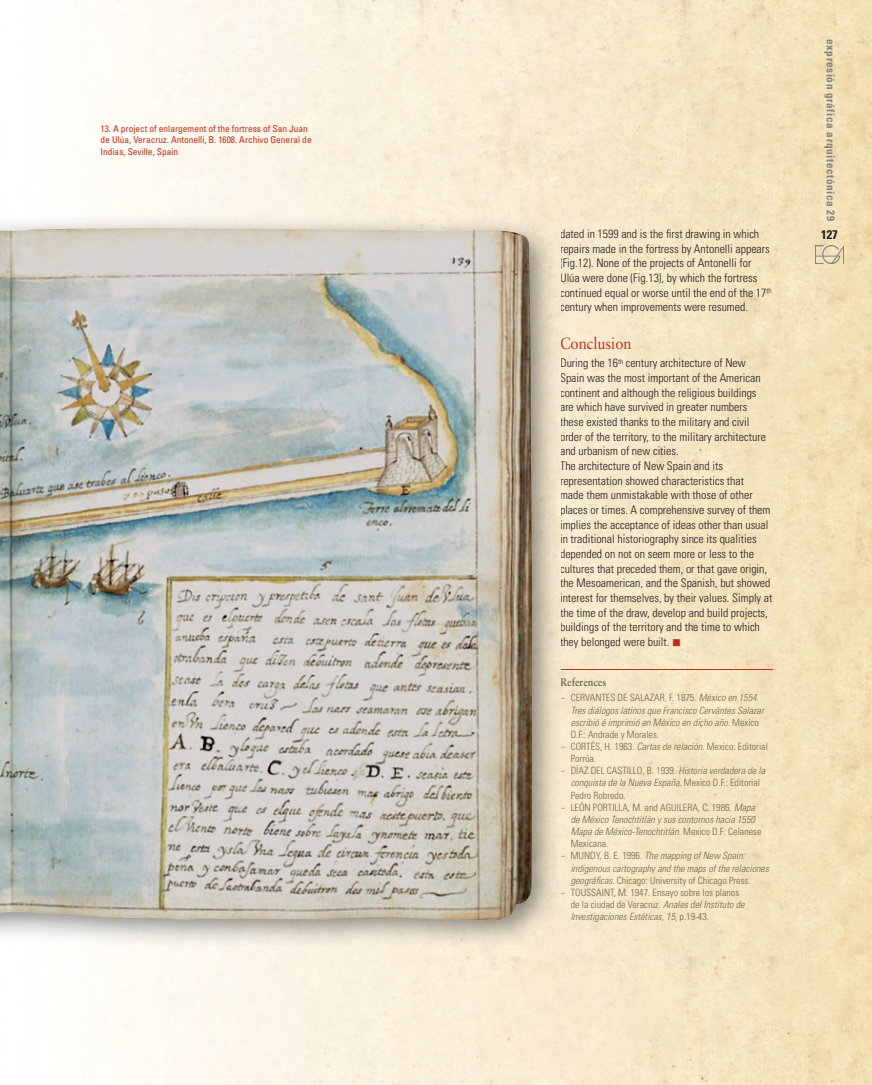
<style>
.page{position:relative;width:872px;height:1085px;background:#fff}
.page>*{position:absolute;margin:0;border:0;box-sizing:border-box;transform-origin:0 0}
.t1{font:16.25px "Sabon";color:#c02d19;scale:.9 1}
.t2{font:700 condensed 12.5px "Univers";color:#231f20}
.t3{font:300 condensed 11.88px/14.6px "Univers";color:#231f20}
.t4{font:700 condensed 11.25px "Univers";letter-spacing:.05em;color:#808285}
.t5{font:700 11.25px "Sabon";letter-spacing:-.005em;color:#6d6a4a;scale:.9 1}
.t6{font:italic 300 condensed 10px/12.1px "Univers";color:#6d6a4a}
.t7{font:300 condensed 10px/12.1px "Univers";color:#6d6a4a}
.t8{font:condensed 9.38px/11.9px "Univers";color:#c02d19}
.s1{color:#c02d19}
.s2{font-style:normal}
.s3{font-style:italic}
</style>
<div class="page">
<img style="left:355px;top:0;width:344px;height:217px">
<img style="left:699px;top:0;width:173px;height:1084px">
<img style="left:560px;top:217px;width:140px;height:433px">
<img style="left:560px;top:417px;width:189px;height:11px">
<img style="left:560px;top:461px;width:163px;height:11px">
<img style="left:560px;top:578px;width:210px;height:11px">
<img style="left:560px;top:608px;width:208px;height:10px">
<img style="left:560px;top:637px;width:106px;height:11px">
<hr style="left:560px;top:669px;width:212px;height:1px;background:#c02d19">
<img style="left:0;top:227px;width:532px;height:693px">
<img style="left:815px;top:246px;width:28px;height:17px">
<p class="t8" style="left:101px;top:122px;width:213px">13. A project of enlargement of the fortress of San Juan de Ulúa, Veracruz. Antonelli, B. 1608. Archivo General de<br>Indias, Seville, Spain</p>
<p class="t3" style="left:560px;top:226px;width:213px">dated in 1599 and is the first drawing in which repairs made in the fortress by Antonelli appears (Fig.12). None of the projects of Antonelli for Ulúa were done (Fig.13), by which the fortress continued equal or worse until the end of the 17<sup>th </sup>century when improvements were resumed.</p>
<h1 class="t1" style="left:560px;top:334px;width:81px">Conclusion</h1>
<p class="t3" style="left:560px;top:356px;width:214px">During the 16<sup>th</sup> century architecture of New Spain was the most important of the American continent and although the religious buildings are which have survived in greater numbers these existed thanks to the military and civil order of the territory, to the military architecture and urbanism of new cities.<br>The architecture of New Spain and its representation showed characteristics that<br>made them unmistakable with those of other places or times. A comprehensive survey of them implies the acceptance of ideas other than usual in traditional historiography since its qualities depended on not on seem more or less to the cultures that preceded them, or that gave origin, the Mesoamerican, and the Spanish, but showed interest for themselves, by their values. Simply at the time of the draw, develop and build projects, buildings of the territory and the time to which they belonged were built. <span class="s1">■</span></p>
<p class="t5" style="left:560px;top:674px;width:53px">References</p>
<p class="t6" style="left:570px;top:691px;width:195px;text-indent:-11px"><span class="s2">– CERVANTES DE SALAzAR, F. 1875.</span> México en 1554.<br>Tres diálogos latinos que Francisco Cervántes Salazar escribió é imprimió en México en dicho año<span class="s2">. Mexico D.F.: Andrade y Morales.</span></p>
<p class="t7" style="left:570px;top:740px;width:199px;text-indent:-11px">– CoRTéS, H. 1963. <span class="s3">Cartas de relación</span>. Mexico: Editorial<br>Porrúa.</p>
<p class="t7" style="left:570px;top:764px;width:196px;text-indent:-11px">– DíAz DEL CASTILLo, B. 1939. <span class="s3">Historia verdadera de la conquista de la Nueva España</span>. Mexico D.F.: Editorial<br>Pedro Robredo.</p>
<p class="t6" style="left:570px;top:801px;width:192px;text-indent:-11px"><span class="s2">– LEóN PoRTILLA, M. and AGUILERA, C. 1986.</span> Mapa de México Tenochtitlán y sus contornos hacia 1550<br>Mapa de México-Tenochtitlán<span class="s2">. Mexico D.F: Celanese Mexicana.</span></p>
<p class="t6" style="left:570px;top:849px;width:200px;text-indent:-11px"><span class="s2">– MUNDy, B. E. 1996.</span> The mapping of New Spain: indigenous cartography and the maps of the relaciones geográficas<span class="s2">. Chicago: University of Chicago Press.</span></p>
<p class="t7" style="left:570px;top:886px;width:175px;text-indent:-11px">– ToUSSAINT, M. 1947. Ensayo sobre los planos de la ciudad de Veracruz. <span class="s3">Anales del Instituto de<br>Investigaciones Estéticas, 15</span>, p.19-43.</p>
<p class="t4" style="left:837px;top:39px;width:183px;rotate:90deg">expresión gráfica arquitectónica 29</p>
<p class="t2" style="left:821px;top:226px;width:18px">127</p>
</div>
